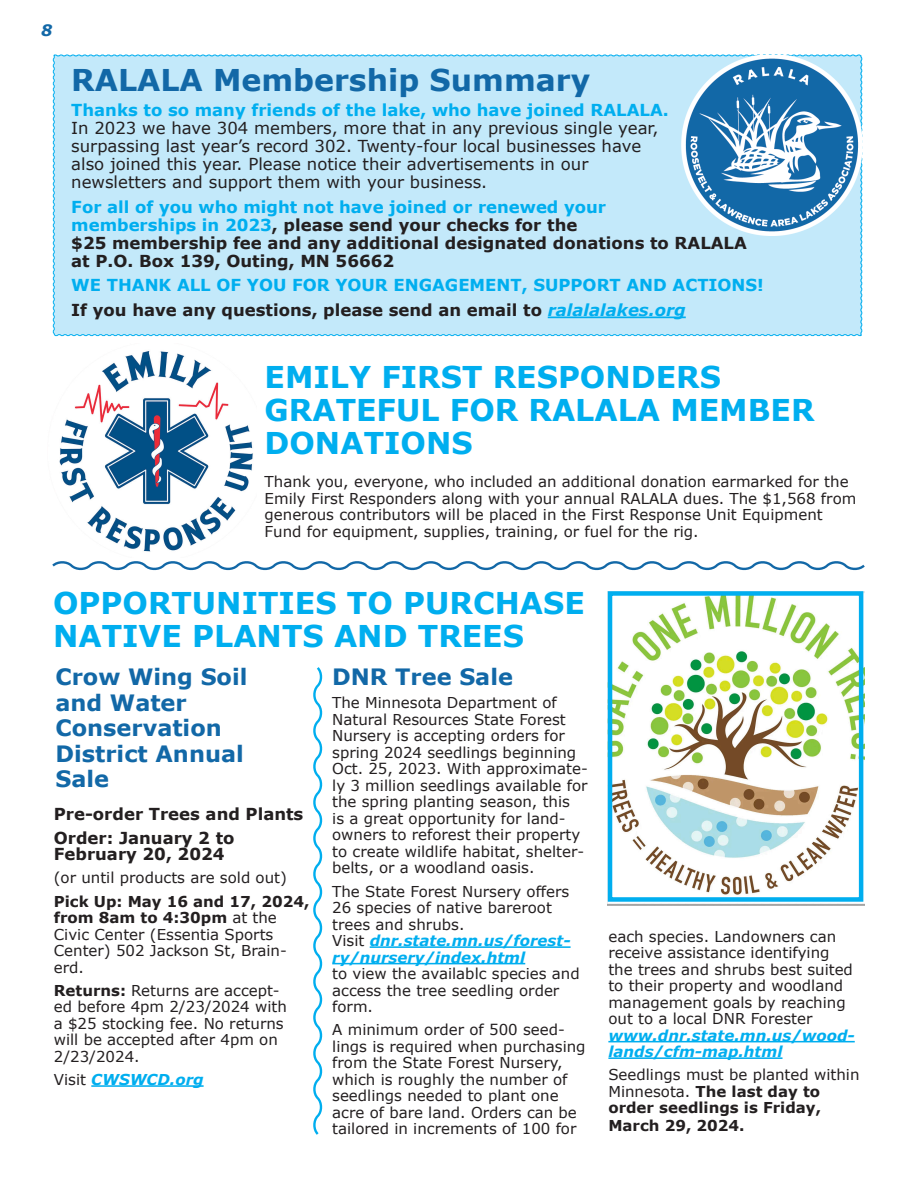
<style>
.page{position:relative;width:918px;height:1188px;background:#fff}
.page>*{position:absolute;margin:0;border:0;box-sizing:border-box;transform-origin:0 0}
.t1{font:700 30px/33px "Verdana";color:#00aeef}
.t2{font:700 30px "Verdana";color:#1268a7}
.t3{font:700 22.5px/25.5px "Verdana";color:#1268a7}
.t4{font:700 16.5px/18px "Verdana";color:#231f20}
.t5{font:16.5px/18px "Verdana";color:#231f20}
.t6{font:700 16.5px "Verdana";color:#00aeef}
.t7{font:italic 700 15.75px "Verdana";color:#1268a7}
.t8{font:15px/16.5px "Verdana";color:#231f20}
.t9{font:700 15px/16.8px "Verdana";color:#231f20}
.t10{font:italic 700 15px "Verdana";color:#00aeef}
.s1{font-weight:700;color:#00aeef}
.s2{color:#00aeef}
.s3{font-style:italic;color:#00aeef}
.s4{font-weight:700;font-style:italic;color:#00aeef}
.s5{font-weight:700}
.s6{font-weight:400;font-style:normal;color:#231f20}
.s7{font-weight:400}
</style>
<div class="page">
<div style="left:52px;top:54px;width:811px;height:282px;background:#c3e9fa"></div>
<hr style="left:91px;top:1085px;width:113px;height:2px;background:#00aeef">
<hr style="left:370px;top:946px;width:201px;height:2px;background:#00aeef">
<hr style="left:332px;top:963px;width:193px;height:1px;background:#00aeef">
<hr style="left:608px;top:1041px;width:247px;height:1px;background:#00aeef">
<hr style="left:608px;top:1057px;width:175px;height:2px;background:#00aeef">
<img style="left:608px;top:591px;width:257px;height:314px">
<div style="left:608px;top:591px;width:255px;height:311px;border:4px solid #00aeef"></div>
<img style="left:59px;top:351px;width:194px;height:201px">
<svg style="left:52px;top:561px;width:813px;height:10px"></svg>
<img style="left:680px;top:56px;width:183px;height:180px">
<hr style="left:548px;top:317px;width:138px;height:1px;background:#00aeef">
<svg style="left:313px;top:667px;width:10px;height:468px"></svg>
<p class="t7" style="left:41px;top:20px;width:13px">8</p>
<p class="t2" style="left:71px;top:61px;width:520px">RALALA Membership Summary</p>
<p class="t5" style="left:71px;top:101px;width:599px"><span class="s1">Thanks to so many friends of the lake, who have joined RALALA.<br></span>In 2023 we have 304 members, more that in any previous single year, surpassing last year’s record 302. Twenty-four local businesses have also joined this year. Please notice their advertisements in our newsletters and support them with your business.</p>
<p class="t4" style="left:71px;top:198px;width:677px"><span class="s2">For all of you who might not have joined or renewed your<br>memberships in 2023</span>, please send your checks for the<br>$25 membership fee and any additional designated donations to RALALA at P.O. Box 139, Outing, MN 56662</p>
<p class="t6" style="left:71px;top:275px;width:694px">WE THANK ALL OF YOU FOR YOUR ENGAGEMENT, SUPPORT AND ACTIONS!</p>
<p class="t4" style="left:71px;top:301px;width:616px">If you have any questions, please send an email to <span class="s3">ralalalakes.org</span></p>
<p class="t1" style="left:265px;top:361px;width:551px">EMILY FIRST RESPONDERS<br>GRATEFUL FOR RALALA MEMBER<br>DONATIONS</p>
<p class="t8" style="left:265px;top:474px;width:593px">Thank you, everyone, who included an additional donation earmarked for the Emily First Responders along with your annual RALALA dues. The $1,568 from generous contributors will be placed in the First Response Unit Equipment Fund for equipment, supplies, training, or fuel for the rig.</p>
<p class="t1" style="left:53px;top:587px;width:533px">OPPORTUNITIES TO PURCHASE<br>NATIVE PLANTS AND TREES</p>
<p class="t3" style="left:332px;top:664px;width:182px">DNR Tree Sale</p>
<p class="t8" style="left:332px;top:695px;width:257px">The Minnesota Department of<br>Natural Resources State Forest<br>Nursery is accepting orders for spring 2024 seedlings beginning<br>Oct. 25, 2023. With approximate&shy;ly 3 million seedlings available for the spring planting season, this<br>is a great opportunity for land&shy;owners to reforest their property to create wildlife habitat, shelter&shy;belts, or a woodland oasis.</p>
<p class="t8" style="left:332px;top:883px;width:249px">The State Forest Nursery offers<br>26 species of native bareroot trees and shrubs.<br>Visit <span class="s4">dnr.state.mn.us/forest&shy;ry/nursery/index.html<br></span>to view the availablc species and access the tree seedling order form.</p>
<p class="t8" style="left:332px;top:1022px;width:255px">A minimum order of 500 seed&shy;lings is required when purchasing from the State Forest Nursery, which is roughly the number of seedlings needed to plant one acre of bare land. Orders can be tailored in increments of 100 for</p>
<p class="t3" style="left:56px;top:664px;width:193px">Crow Wing Soil and Water<br>Conservation<br>District Annual<br>Sale</p>
<p class="t4" style="left:54px;top:805px;width:251px">Pre-order Trees and Plants</p>
<p class="t4" style="left:54px;top:829px;width:182px;line-height:16.5px">Order: January 2 to<br>February 20, 2024</p>
<p class="t8" style="left:54px;top:870px;width:235px">(or until products are sold out)</p>
<p class="t8" style="left:54px;top:893px;width:257px"><span class="s5">Pick Up: May 16 and 17, 2024, from 8am to 4:30pm</span> at the<br>Civic Center (Essentia Sports<br>Center) 502 Jackson St, Brain&shy;erd.</p>
<p class="t8" style="left:54px;top:982px;width:235px"><span class="s5">Returns:</span> Returns are accept&shy;ed before 4pm 2/23/2024 with a $25 stocking fee. No returns will be accepted after 4pm on<br>2/23/2024.</p>
<p class="t10" style="left:54px;top:1070px;width:151px"><span class="s6">Visit</span> CWSWCD.org</p>
<p class="t8" style="left:608px;top:928px;width:248px">each species. Landowners can receive assistance identifying the trees and shrubs best suited to their property and woodland management goals by reaching out to a local DNR Forester <span class="s4">www.dnr.state.mn.us/wood&shy;lands/cfm-map.html</span></p>
<p class="t9" style="left:608px;top:1067px;width:253px"><span class="s7">Seedlings must be planted within<br>Minnesota.</span> The last day to order seedlings is Friday,<br>March 29, 2024.</p>
</div>
